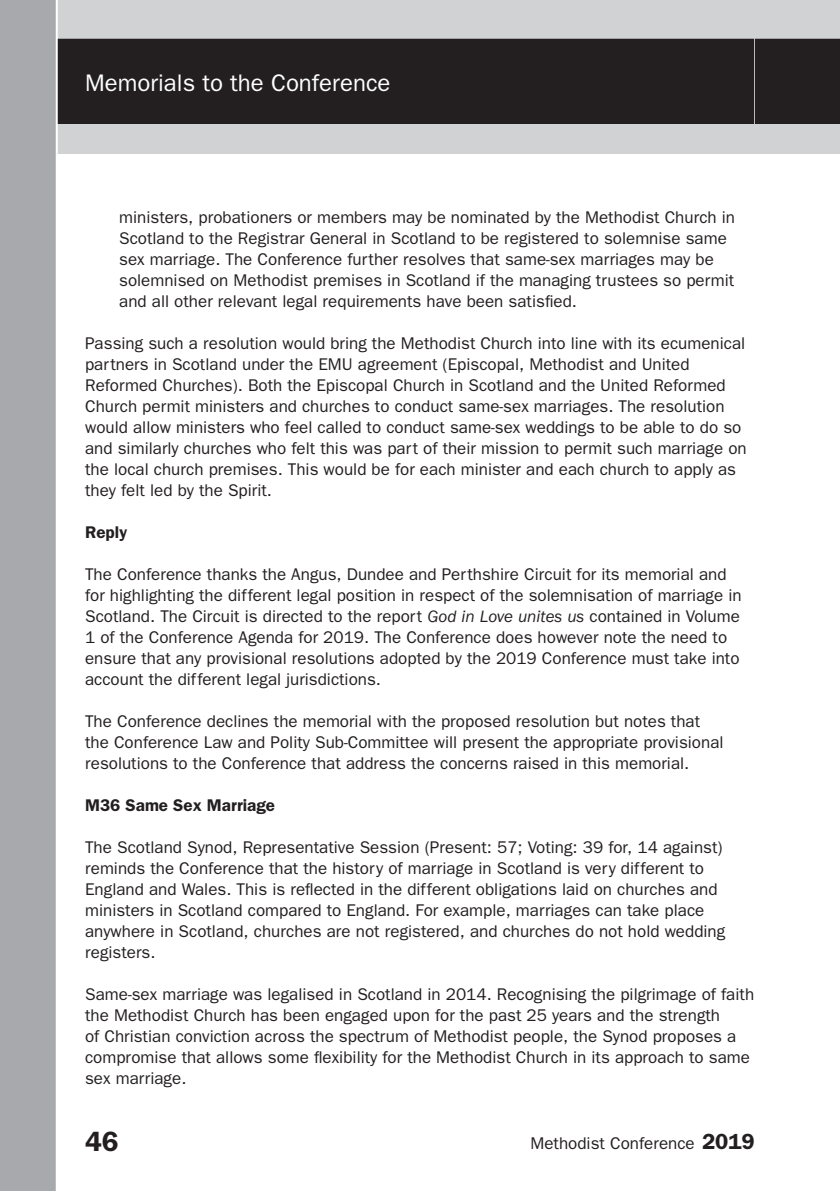
<style>
.page{position:relative;width:840px;height:1191px;background:#fff}
.page>*{position:absolute;margin:0;border:0;box-sizing:border-box;transform-origin:0 0}
.t1{font:600 28px "Franklin Gothic";color:#231f20}
.t2{font:24px "Franklin Gothic";color:#fff}
.t3{font:17px/21px "Franklin Gothic";color:#231f20}
.Heading_1{font:600 17px "Franklin Gothic";color:#231f20}
.s1{font-style:italic}
.s2{font-weight:600;font-size:22px}
</style>
<div class="page">
<div style="left:0;top:0;width:839px;height:154px;background:#d1d2d4"></div>
<div style="left:58px;top:39px;width:696px;height:85px;background:#231f20"></div>
<div style="left:754px;top:39px;width:85px;height:85px;background:#231f20"></div>
<div style="left:0;top:0;width:58px;height:1191px;background:#a8a9ad"></div>
<h2 class="t2" style="left:85px;top:69px;width:307px">Memorials to the Conference</h2>
<p class="t3" style="left:119px;top:206px;width:617px">ministers, probationers or members may be nominated by the Methodist Church in Scotland to the Registrar General in Scotland to be registered to solemnise same sex marriage. The Conference further resolves that same-sex marriages may be solemnised on Methodist premises in Scotland if the managing trustees so permit and all other relevant legal requirements have been satisfied.</p>
<p class="t3" style="left:85px;top:332px;width:662px">Passing such a resolution would bring the Methodist Church into line with its ecumenical partners in Scotland under the EMU agreement (Episcopal, Methodist and United Reformed Churches). Both the Episcopal Church in Scotland and the United Reformed Church permit ministers and churches to conduct same-sex marriages. The resolution would allow ministers who feel called to conduct same-sex weddings to be able to do so and similarly churches who felt this was part of their mission to permit such marriage on the local church premises. This would be for each minister and each church to apply as they felt led by the Spirit.</p>
<p class="Heading_1" style="left:85px;top:522px;width:44px">Reply</p>
<p class="t3" style="left:85px;top:563px;width:657px">The Conference thanks the Angus, Dundee and Perthshire Circuit for its memorial and for highlighting the different legal position in respect of the solemnisation of marriage in Scotland. The Circuit is directed to the report <span class="s1">God in Love unites us</span> contained in Volume 1 of the Conference Agenda for 2019. The Conference does however note the need to ensure that any provisional resolutions adopted by the 2019 Conference must take into account the different legal jurisdictions.</p>
<p class="t3" style="left:85px;top:710px;width:639px">The Conference declines the memorial with the proposed resolution but notes that the Conference Law and Polity Sub-Committee will present the appropriate provisional resolutions to the Conference that address the concerns raised in this memorial.</p>
<p class="Heading_1" style="left:85px;top:795px;width:191px">M36 Same Sex Marriage</p>
<p class="t3" style="left:85px;top:836px;width:641px">The Scotland Synod, Representative Session (Present: 57; Voting: 39 for, 14 against) reminds the Conference that the history of marriage in Scotland is very different to England and Wales. This is reflected in the different obligations laid on churches and ministers in Scotland compared to England. For example, marriages can take place anywhere in Scotland, churches are not registered, and churches do not hold wedding registers.</p>
<p class="t3" style="left:85px;top:983px;width:670px">Same-sex marriage was legalised in Scotland in 2014. Recognising the pilgrimage of faith the Methodist Church has been engaged upon for the past 25 years and the strength<br>of Christian conviction across the spectrum of Methodist people, the Synod proposes a compromise that allows some flexibility for the Methodist Church in its approach to same sex marriage.</p>
<h1 class="t1" style="left:85px;top:1125px;width:35px">46</h1>
<p class="t3" style="left:530px;top:1132px;width:226px">Methodist Conference <span class="s2">2019</span></p>
</div>
